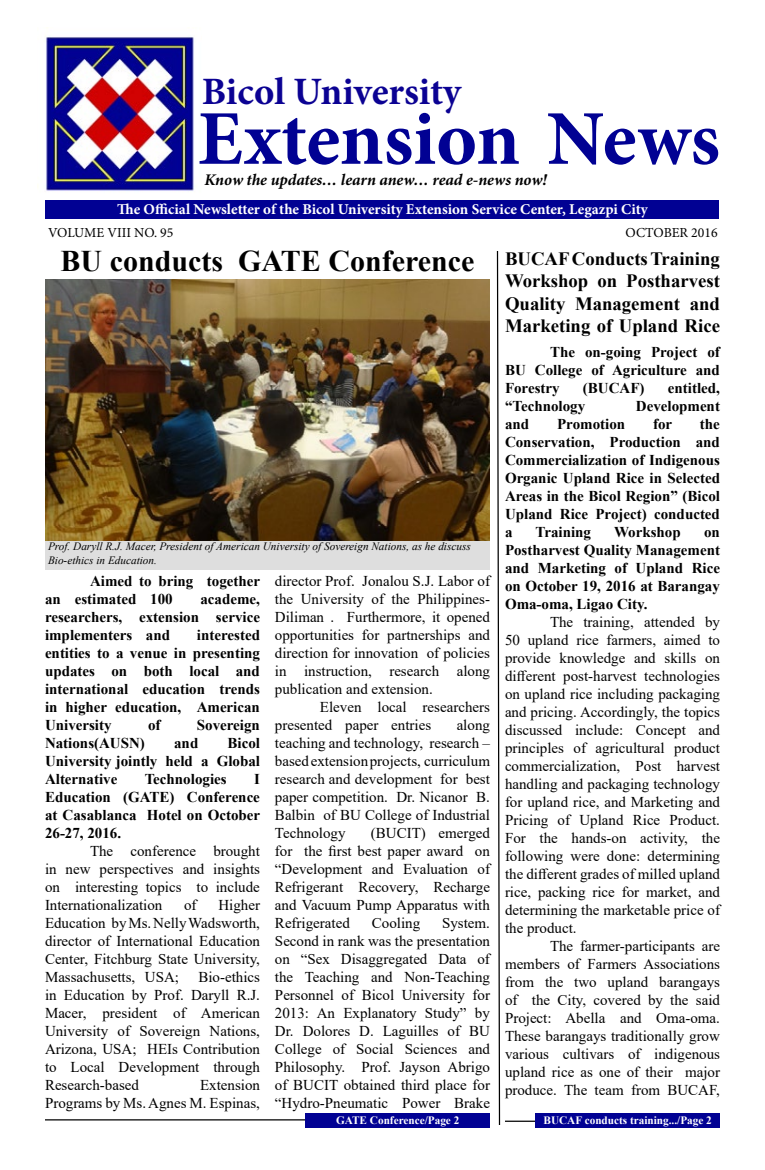
<style>
.page{position:relative;width:765px;height:1170px;background:#fff}
.page>*{position:absolute;margin:0;border:0;box-sizing:border-box;transform-origin:0 0}
.t1{font:700 77.5px "Minion Pro";letter-spacing:-.005em;color:#010193}
.t2{font:700 38.75px "Minion Pro";letter-spacing:-.005em;color:#0b0293}
.t3{font:700 30px "Times New Roman";color:#000}
.t4{font:700 18.75px/22.5px "Times New Roman";color:#000;text-align:justify}
.t5{font:italic 700 16.25px "Minion Pro";letter-spacing:-.005em;color:#000}
.t6{font:15px/18px "Times New Roman";color:#000;text-align:justify}
.t7{font:700 15px/18px "Times New Roman";color:#000;text-align:justify}
.t8{font:700 15px "Minion Pro";color:#fff}
.t9{font:13.75px "Minion Pro";color:#000}
.t10{font:italic 11.25px/13.5px "Times New Roman";color:#000}
.t11{font:700 11.25px "Times New Roman";color:#fff}
</style>
<div class="page">
<div style="left:45px;top:540px;width:445px;height:29px;background:#dedede"></div>
<div style="left:46px;top:200px;width:673px;height:19px;background:#010193"></div>
<img style="left:46px;top:37px;width:148px;height:154px">
<hr style="left:505px;top:1121px;width:61px;height:1px;background:#000">
<div style="left:535px;top:1113px;width:185px;height:15px;background:#010193"></div>
<img style="left:45px;top:280px;width:445px;height:260px">
<svg style="left:496px;top:251px;width:5px;height:874px"></svg>
<hr style="left:45px;top:1119px;width:284px;height:2px;background:#000">
<div style="left:305px;top:1113px;width:185px;height:15px;background:#010193"></div>
<h2 class="t2" style="left:202px;top:65px;width:261px">Bicol University</h2>
<h1 class="t1" style="left:198px;top:84px;width:524px">Extension News</h1>
<p class="t5" style="left:205px;top:168px;width:344px">Know the updates… learn anew… read e-news now!</p>
<p class="t8" style="left:117px;top:199px;width:532px">The Official Newsletter of the Bicol University Extension Service Center, Legazpi City</p>
<p class="t9" style="left:48px;top:223px;width:127px">VOLUME VIII NO. 95</p>
<p class="t9" style="left:626px;top:223px;width:94px">OCTOBER 2016</p>
<h3 class="t3" style="left:61px;top:240px;width:415px">BU conducts GATE Conference</h3>
<p class="t10" style="left:48px;top:540px;width:424px">Prof. Daryll R.J. Macer, President of American University of Sovereign Nations, as he discuss<br>Bio-ethics in Education.</p>
<p class="t7" style="left:45px;top:572px;width:217px;text-indent:45px">Aimed to bring together an estimated 100</p>
<p class="t7" style="left:45px;top:590px;width:217px;text-indent:155px">academe, researchers, extension service implementers and</p>
<p class="t7" style="left:45px;top:626px;width:217px;text-indent:152px">interested entities to a venue in presenting updates on both local and international education trends in higher education, American University</p>
<p class="t7" style="left:148px;top:716px;width:14px">of</p>
<p class="t7" style="left:197px;top:716px;width:65px">Sovereign</p>
<p class="t7" style="left:45px;top:734px;width:217px;text-indent:183px">Bicol University jointly held a Global Alternative</p>
<p class="t7" style="left:45px;top:734px;width:101px">Nations(AUSN)</p>
<p class="t7" style="left:174px;top:734px;width:26px">and</p>
<p class="t7" style="left:145px;top:770px;width:83px">Technologies</p>
<p class="t7" style="left:45px;top:770px;width:217px;text-indent:209px">I Education (GATE) Conference at Casablanca Hotel on October 26-27, 2016.</p>
<p class="t6" style="left:45px;top:842px;width:217px;text-indent:45px">The conference brought in new perspectives and insights on interesting topics to include Internationalization</p>
<p class="t6" style="left:45px;top:896px;width:217px;text-indent:173px">Higher Education by Ms. Nelly Wadsworth, director of International Education Center, Fitchburg State University, Massachusetts, USA;</p>
<p class="t6" style="left:184px;top:896px;width:14px">of</p>
<p class="t6" style="left:45px;top:968px;width:217px;text-indent:153px">Bio-ethics in Education by Prof. Daryll R.J.<br>Macer, president of American University of Sovereign Nations, Arizona, USA; HEIs Contribution to Local Development through Research-based</p>
<p class="t6" style="left:45px;top:1076px;width:217px;text-align:right">Extension<br>Programs by Ms. Agnes M. Espinas,</p>
<p class="t6" style="left:275px;top:572px;width:217px">director Prof. Jonalou S.J. Labor of the University of the Philippines-Diliman . Furthermore, it opened opportunities for partnerships and direction for innovation of policies in instruction, research along publication and extension.</p>
<p class="t6" style="left:275px;top:698px;width:217px;text-indent:45px">Eleven local researchers presented paper entries</p>
<p class="t6" style="left:275px;top:716px;width:217px;text-indent:182px">along teaching and technology, research – based extension projects, curriculum research and development for best paper competition. Dr. Nicanor B.<br>Balbin of BU College of Industrial Technology</p>
<p class="t6" style="left:275px;top:824px;width:217px;text-indent:96px">(BUCIT) emerged for the first best paper award on “Development and Evaluation of Refrigerant Recovery, Recharge and Vacuum Pump Apparatus with Refrigerated</p>
<p class="t6" style="left:372px;top:914px;width:50px">Cooling</p>
<p class="t6" style="left:275px;top:914px;width:217px;text-indent:167px">System.<br>Second in rank was the presentation on “Sex Disaggregated Data of the Teaching and Non-Teaching Personnel of Bicol University for 2013: An Explanatory Study” by Dr. Dolores D. Laguilles of BU College of Social Sciences and Philosophy. Prof. Jayson Abrigo of BUCIT obtained third place for “Hydro-Pneumatic Power Brake</p>
<p class="t11" style="left:336px;top:1112px;width:125px">GATE Conference/Page 2</p>
<p class="t4" style="left:505px;top:247px;width:217px">BUCAF Conducts Training Workshop on Postharvest Quality Management and Marketing of Upland Rice</p>
<p class="t7" style="left:505px;top:342px;width:216px;text-indent:45px">The on-going Project of BU College of Agriculture and Forestry</p>
<p class="t7" style="left:583px;top:378px;width:63px">(BUCAF)</p>
<p class="t7" style="left:668px;top:378px;width:54px">entitled,</p>
<p class="t7" style="left:505px;top:396px;width:82px">“Technology</p>
<p class="t7" style="left:636px;top:396px;width:86px">Development</p>
<p class="t7" style="left:505px;top:414px;width:26px">and</p>
<p class="t7" style="left:557px;top:414px;width:70px">Promotion</p>
<p class="t7" style="left:653px;top:414px;width:21px">for</p>
<p class="t7" style="left:505px;top:414px;width:217px;text-indent:195px">the Conservation, Production and Commercialization of Indigenous Organic Upland Rice in Selected Areas in the Bicol Region” (Bicol Upland Rice Project) conducted a</p>
<p class="t7" style="left:536px;top:522px;width:57px">Training</p>
<p class="t7" style="left:614px;top:522px;width:68px">Workshop</p>
<p class="t7" style="left:505px;top:522px;width:217px;text-indent:199px">on Postharvest Quality Management and Marketing of Upland Rice on October 19, 2016 at Barangay Oma-oma, Ligao City.</p>
<p class="t6" style="left:505px;top:612px;width:217px;text-indent:45px">The training, attended by 50 upland rice farmers, aimed to provide knowledge and skills on different post-harvest technologies on upland rice including packaging and pricing. Accordingly, the topics discussed include: Concept and principles of agricultural product commercialization, Post harvest handling and packaging technology for upland rice, and Marketing and Pricing of Upland Rice Product.<br>For the hands-on activity, the following were done: determining the different grades of milled upland rice, packing rice for market, and determining the marketable price of the product.</p>
<p class="t6" style="left:505px;top:936px;width:217px;text-indent:45px">The farmer-participants are members of Farmers Associations from the two upland barangays of the City, covered by the said Project: Abella and Oma-oma.<br>These barangays traditionally grow various cultivars of indigenous upland rice as one of their major produce. The team from BUCAF,</p>
<p class="t11" style="left:544px;top:1112px;width:170px">BUCAF conducts training.../Page 2</p>
</div>
